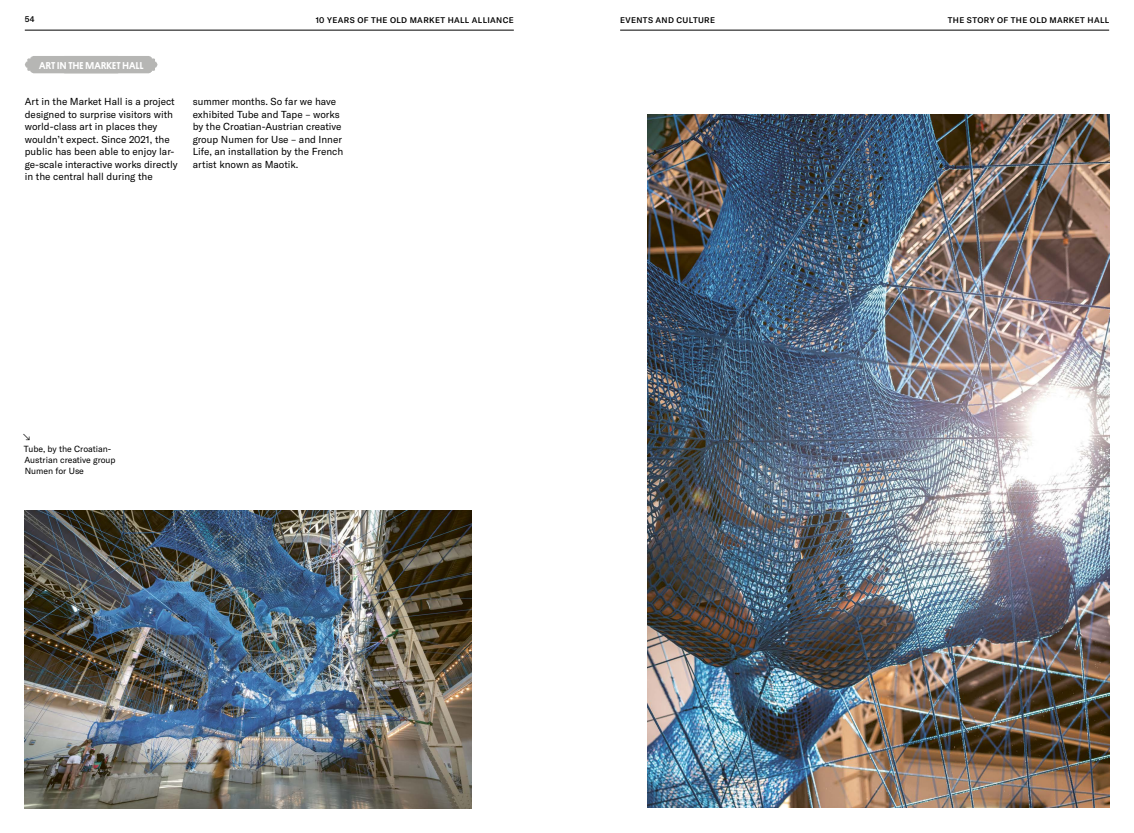
<style>
.page{position:relative;width:1134px;height:833px;background:#fff}
.page>*{position:absolute;margin:0;border:0;box-sizing:border-box;transform-origin:0 0}
.t1{font:10px/12.5px "GT America";color:#000}
.t2{font:500 10px "Platform";letter-spacing:.02em;color:#fff}
.t3{font:8.75px/11.2px "GT America";color:#000}
.t4{font:500 8.12px "GT America";letter-spacing:.04em;color:#000}
</style>
<div class="page">
<hr style="left:25px;top:30px;width:489px;height:1px;background:#000">
<hr style="left:620px;top:30px;width:489px;height:1px;background:#000">
<img style="left:25px;top:510px;width:447px;height:298px">
<div style="left:25px;top:56px;width:133px;height:17px;background:#b6b6b4"></div>
<img style="left:647px;top:114px;width:462px;height:693px">
<p class="t4" style="left:25px;top:15px;width:11px">54</p>
<p class="t4" style="left:316px;top:15px;width:18px">10 YEAR</p>
<p class="t4" style="left:350px;top:15px;width:47px">S OF THE OLD</p>
<p class="t4" style="left:410px;top:15px;width:15px">MARKE</p>
<p class="t4" style="left:440px;top:15px;width:14px">T HALL</p>
<p class="t4" style="left:472px;top:15px;width:6px">ALL</p>
<p class="t4" style="left:487px;top:15px;width:27px">IANCE</p>
<p class="t4" style="left:620px;top:15px;width:90px">EVENTS AND CULTURE</p>
<p class="t4" style="left:948px;top:15px;width:163px">THE STORY OF THE OLD MARKET HALL</p>
<p class="t2" style="left:39px;top:58px;width:106px">ART IN THE MARKET HALL</p>
<p class="t1" style="left:25px;top:95px;width:154px">Art in the Market Hall is a project designed to surprise visitors with world-class art in places they wouldn’t expect. Since 2021, the public has been able to enjoy lar&shy;ge-scale interactive works directly in the central hall during the</p>
<p class="t1" style="left:193px;top:96px;width:152px">summer months. So far we have exhibited Tube and Tape – works by the Croatian-Austrian creative group Numen for Use – and Inner<br>Life, an installation by the French artist known as Maotik.</p>
<p class="t3" style="left:22px;top:432px;width:95px">↘<br>Tube, by the Croatian-<br>Austrian creative group<br>Numen for Use</p>
</div>
